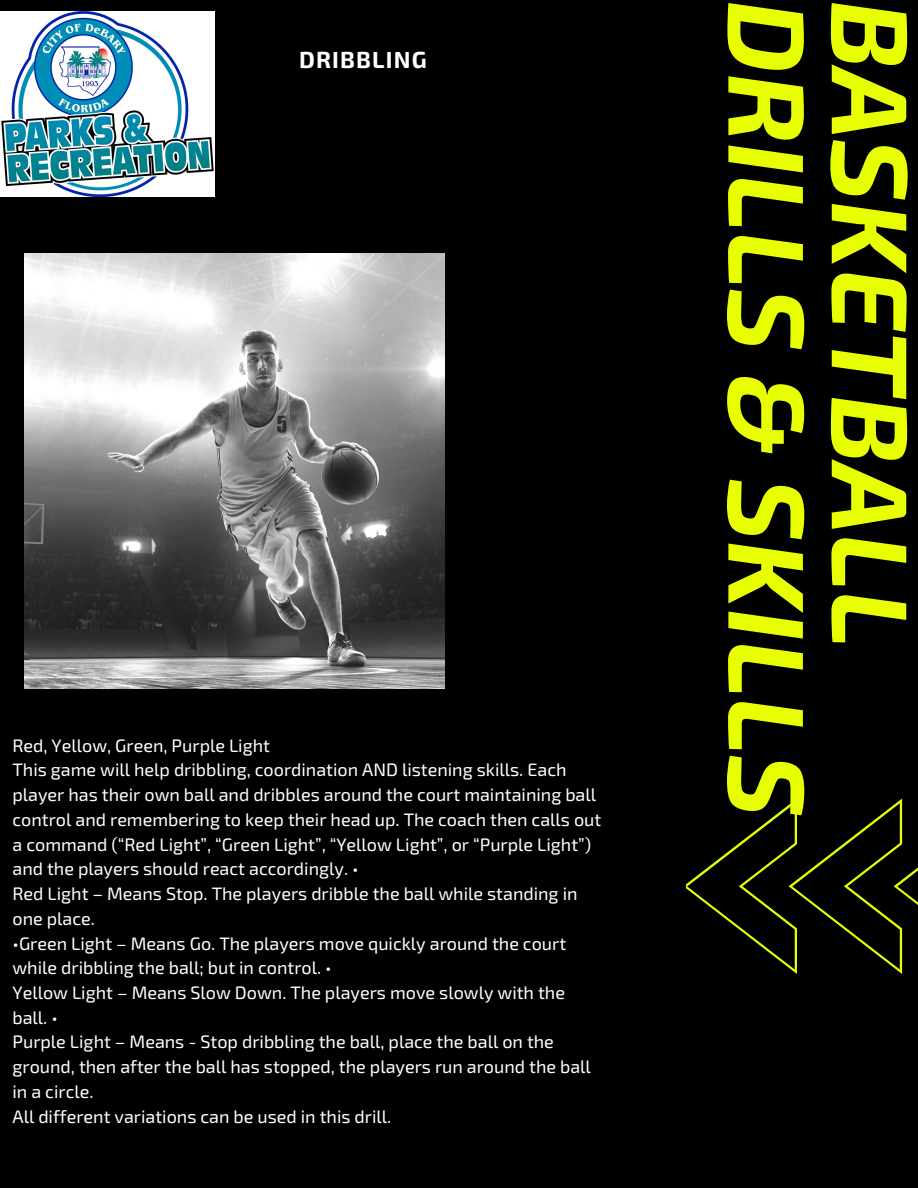
<style>
.page{position:relative;width:918px;height:1188px;background:#000}
.page>*{position:absolute;margin:0;border:0;box-sizing:border-box;transform-origin:0 0}
.t1{font:italic 700 108px/103.4px "Exo 2";color:#e7ff00}
.t2{font:700 23.25px "Exo 2";letter-spacing:.05em;color:#fff}
.t3{font:18px/24.8px "Exo 2";color:#fff}
</style>
<div class="page">
<img style="left:24px;top:253px;width:421px;height:435px">
<svg style="left:687px;top:799px;width:231px;height:175px"></svg>
<img style="left:0;top:11px;width:215px;height:186px">
<p class="t2" style="left:299px;top:44px;width:129px">DRIBBLING</p>
<p class="t3" style="left:13px;top:732px;width:590px">Red, Yellow, Green, Purple Light<br>This game will help dribbling, coordination AND listening skills. Each player has their own ball and dribbles around the court maintaining ball control and remembering to keep their head up. The coach then calls out a command (“Red Light”, “Green Light”, “Yellow Light”, or “Purple Light”) and the players should react accordingly. •<br>Red Light – Means Stop. The players dribble the ball while standing in one place.</p>
<p class="t3" style="left:13px;top:930px;width:580px">•Green Light – Means Go. The players move quickly around the court while dribbling the ball; but in control. •<br>Yellow Light – Means Slow Down. The players move slowly with the ball. •<br>Purple Light – Means - Stop dribbling the ball, place the ball on the ground, then after the ball has stopped, the players run around the ball in a circle.<br>All different variations can be used in this drill.</p>
<h1 class="t1" style="left:928px;top:0;width:818px;rotate:90deg">BASKETBALL<br>DRILLS &amp; SKILLS</h1>
</div>
